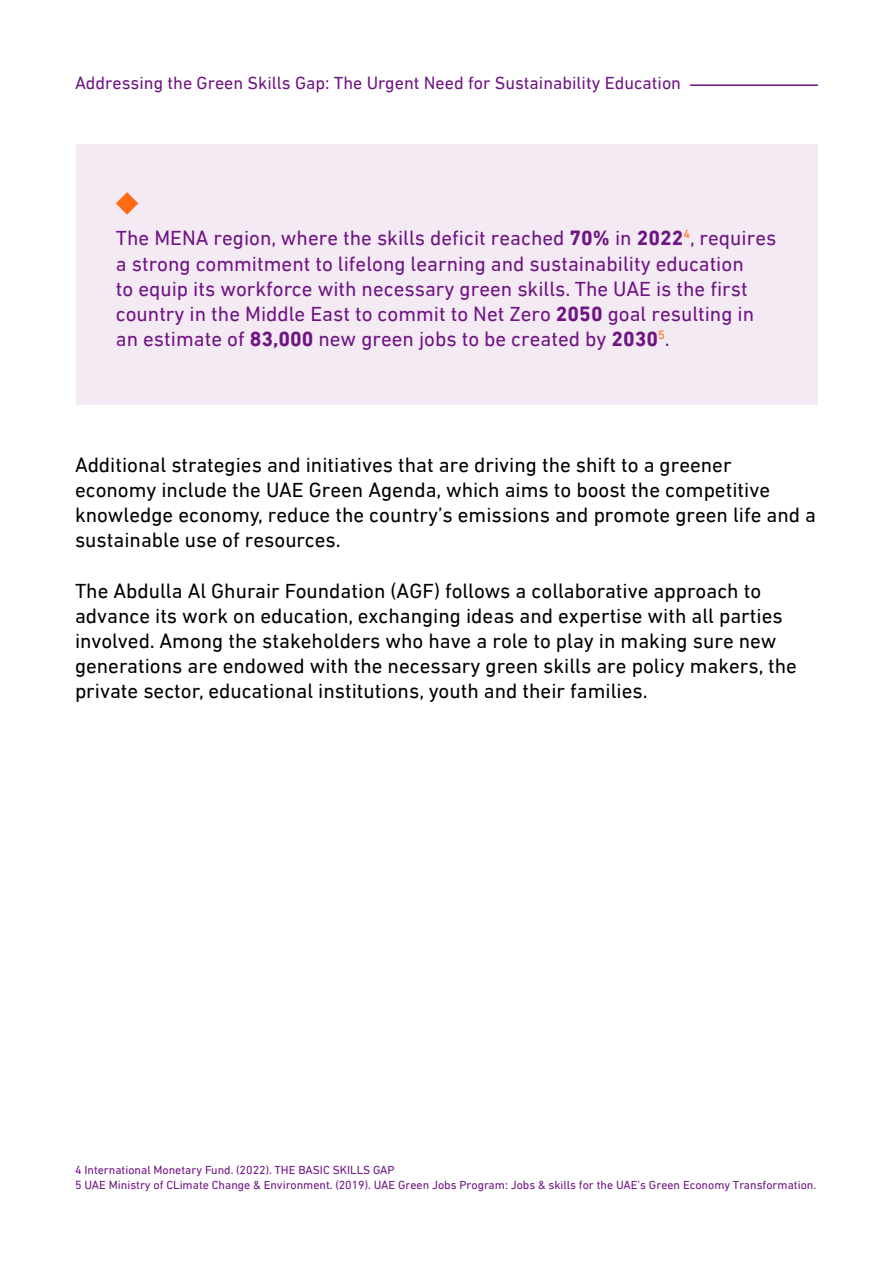
<style>
.page{position:relative;width:893px;height:1263px;background:#fff}
.page>*{position:absolute;margin:0;border:0;box-sizing:border-box;transform-origin:0 0}
.t1{font:21px/25.2px "DIN Next LT Arabic";color:#000}
.t2{font:21px/25.2px "DIN Next LT Arabic";color:#701383}
.t3{font:18px "DIN Next LT Arabic";color:#701383}
.t4{font:12px/14.4px "DIN Next LT Arabic";color:#701383}
.s1{font-weight:700}
</style>
<div class="page">
<div style="left:76px;top:145px;width:741px;height:260px;background:#f3eaf4"></div>
<hr style="left:690px;top:84px;width:128px;height:2px;background:#701383">
<svg style="left:116px;top:192px;width:22px;height:23px"></svg>
<p class="t3" style="left:75px;top:72px;width:608px">Addressing the Green Skills Gap: The Urgent Need for Sustainability Education</p>
<p class="t2" style="left:116px;top:225px;width:662px">The MENA region, where the skills deficit reached <span class="s1">70%</span> in <span class="s1">2022</span><sup>4</sup>, requires a strong commitment to lifelong learning and sustainability education<br>to equip its workforce with necessary green skills. The UAE is the first country in the Middle East to commit to Net Zero <span class="s1">2050</span> goal resulting in an estimate of <span class="s1">83,000</span> new green jobs to be created by <span class="s1">2030</span><sup>5</sup>.</p>
<p class="t1" style="left:75px;top:452px;width:743px">Additional strategies and initiatives that are driving the shift to a greener economy include the UAE Green Agenda, which aims to boost the competitive knowledge economy, reduce the country’s emissions and promote green life and a sustainable use of resources.</p>
<p class="t1" style="left:75px;top:578px;width:723px">The Abdulla Al Ghurair Foundation (AGF) follows a collaborative approach to advance its work on education, exchanging ideas and expertise with all parties involved. Among the stakeholders who have a role to play in making sure new generations are endowed with the necessary green skills are policy makers, the private sector, educational institutions, youth and their families.</p>
<p class="t4" style="left:75px;top:1163px;width:743px">4 International Monetary Fund. (2022). THE BASIC SKILLS GAP<br>5 UAE Ministry of CLimate Change &amp; Environment. (2019). UAE Green Jobs Program: Jobs &amp; skills for the UAE’s Green Economy Transformation.</p>
</div>
